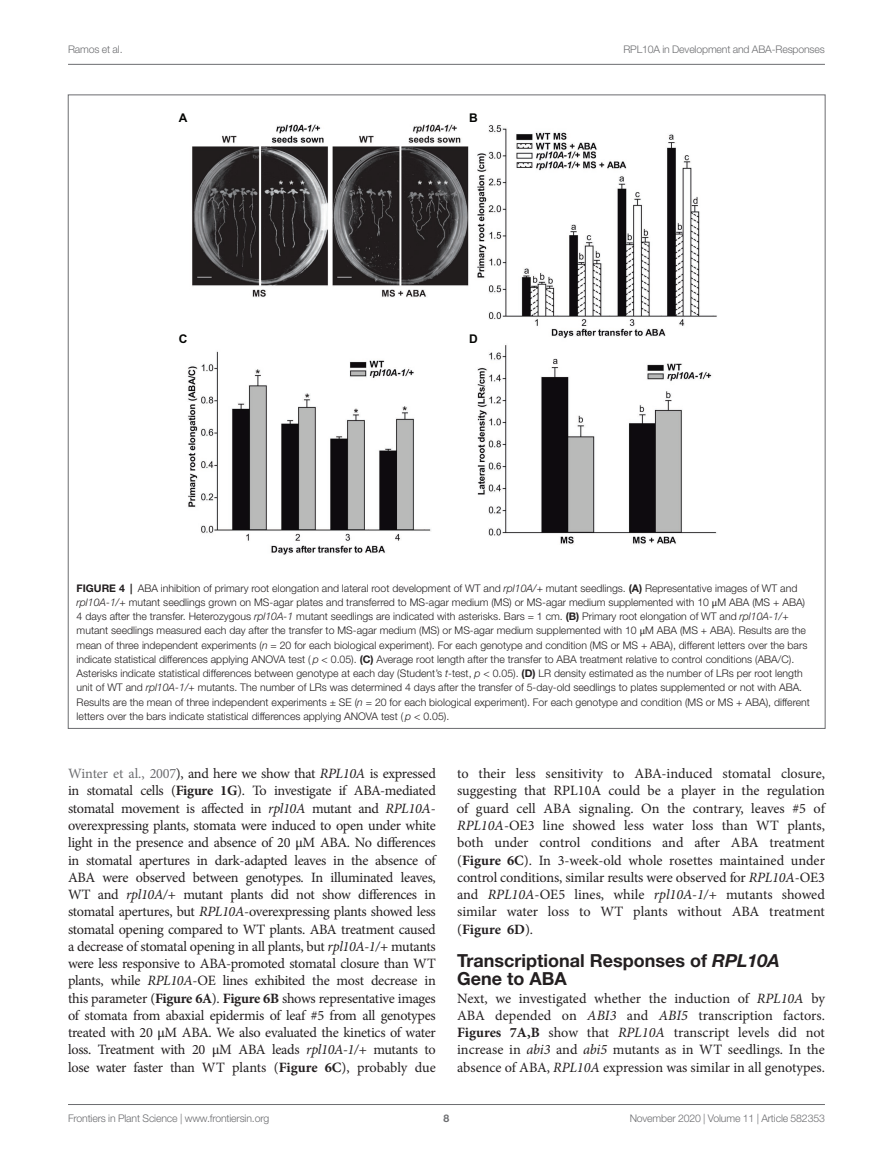
<style>
.page{position:relative;width:893px;height:1170px;background:#fff}
.page>*{position:absolute;margin:0;border:0;box-sizing:border-box;transform-origin:0 0}
.HEAD_2{font:700 18px/18.8px "Helvetica Neue LT Std";color:#231f20}
.TEXT_FLUSH{font:14.25px/17.2px "Minion Pro";letter-spacing:-.005em;color:#231f20;text-align:justify}
.t1{font:700 12px "Arial";color:#040503}
.FIG_LEG{font:300 10.5px/14.2px "Helvetica Neue LT Std";color:#231f20}
.t2{font:300 10.5px "Helvetica Neue LT Std";letter-spacing:-.015em;color:#6c6d70}
.t3{font:700 10.5px "Helvetica Neue LT Std";color:#6c6d70}
.s1{font-weight:700}
.s2{font-style:italic}
.s3{font-family:"STIX General";font-weight:400}
.s4{color:#6c6d70}
.s5{font-family:"STIX General"}
</style>
<div class="page">
<hr style="left:68px;top:64px;width:757px;height:1px;background:#6c6d70">
<hr style="left:68px;top:1104px;width:757px;height:1px;background:#6c6d70">
<img style="left:188px;top:124px;width:529px;height:431px">
<p class="t2" style="left:68px;top:42px;width:56px">Ramos et al.</p>
<p class="t2" style="left:623px;top:42px;width:203px">RPL10A in Development and ABA-Responses</p>
<p class="t1" style="left:179px;top:109px;width:10px">A</p>
<p class="t1" style="left:469px;top:109px;width:10px">B</p>
<p class="t1" style="left:179px;top:330px;width:10px">C</p>
<p class="t1" style="left:469px;top:330px;width:10px">D</p>
<p class="FIG_LEG" style="left:77px;top:580px;width:735px"><span class="s1">FIGURE 4 |</span> ABA inhibition of primary root elongation and lateral root development of WT and <span class="s2">rpl10A/+</span> mutant seedlings. <span class="s1">(A)</span> Representative images of WT and <span class="s2">rpl10A-1/+</span> mutant seedlings grown on MS-agar plates and transferred to MS-agar medium (MS) or MS-agar medium supplemented with 10 <span class="s3">μ</span>M ABA (MS + ABA)<br>4 days after the transfer. Heterozygous <span class="s2">rpl10A-1</span> mutant seedlings are indicated with asterisks. Bars = 1 cm. <span class="s1">(B)</span> Primary root elongation of WT and <span class="s2">rpl10A-1/+ </span>mutant seedlings measured each day after the transfer to MS-agar medium (MS) or MS-agar medium supplemented with 10 <span class="s3">μ</span>M ABA (MS + ABA). Results are the mean of three independent experiments (<span class="s2">n</span> = 20 for each biological experiment). For each genotype and condition (MS or MS + ABA), different letters over the bars indicate statistical differences applying ANOVA test ( <span class="s2">p</span> &lt; 0.05). <span class="s1">(C)</span> Average root length after the transfer to ABA treatment relative to control conditions (ABA/C).<br>Asterisks indicate statistical differences between genotype at each day (Student’s <span class="s2">t</span>-test, <span class="s2">p</span> &lt; 0.05). <span class="s1">(D)</span> LR density estimated as the number of LRs per root length unit of WT and <span class="s2">rpl10A-1/+</span> mutants. The number of LRs was determined 4 days after the transfer of 5-day-old seedlings to plates supplemented or not with ABA.<br>Results are the mean of three independent experiments ± SE (<span class="s2">n</span> = 20 for each biological experiment). For each genotype and condition (MS or MS + ABA), different letters over the bars indicate statistical differences applying ANOVA test ( <span class="s2">p</span> &lt; 0.05).</p>
<p class="TEXT_FLUSH" style="left:68px;top:765px;width:369px"><span class="s4">Winter et al., 2007</span>), and here we show that <span class="s2">RPL10A</span> is expressed in stomatal cells (<span class="s1">Figure 1G</span>). To investigate if ABA-mediated stomatal movement is affected in <span class="s2">rpl10A</span> mutant and <span class="s2">RPL10A&shy;</span>overexpressing plants, stomata were induced to open under white light in the presence and absence of 20 <span class="s5">μ</span>M ABA. No differences in stomatal apertures in dark-adapted leaves in the absence of ABA were observed between genotypes. In illuminated leaves, WT and <span class="s2">rpl10A/+</span> mutant plants did not show differences in stomatal apertures, but <span class="s2">RPL10A</span>-overexpressing plants showed less stomatal opening compared to WT plants. ABA treatment caused a decrease of stomatal opening in all plants, but <span class="s2">rpl10A-1/+</span> mutants were less responsive to ABA-promoted stomatal closure than WT plants, while <span class="s2">RPL10A</span>-OE lines exhibited the most decrease in this parameter (<span class="s1">Figure 6A</span>). <span class="s1">Figure 6B</span> shows representative images of stomata from abaxial epidermis of leaf #5 from all genotypes treated with 20 <span class="s5">μ</span>M ABA. We also evaluated the kinetics of water loss. Treatment with 20 <span class="s5">μ</span>M ABA leads <span class="s2">rpl10A-1/+</span> mutants to lose water faster than WT plants (<span class="s1">Figure 6C</span>), probably due</p>
<p class="TEXT_FLUSH" style="left:457px;top:765px;width:369px">to their less sensitivity to ABA-induced stomatal closure, suggesting that RPL10A could be a player in the regulation of guard cell ABA signaling. On the contrary, leaves #5 of <span class="s2">RPL10A</span>-OE3 line showed less water loss than WT plants, both under control conditions and after ABA treatment (<span class="s1">Figure 6C</span>). In 3-week-old whole rosettes maintained under control conditions, similar results were observed for <span class="s2">RPL10A</span>-OE3 and <span class="s2">RPL10A</span>-OE5 lines, while <span class="s2">rpl10A-1/+</span> mutants showed similar water loss to WT plants without ABA treatment (<span class="s1">Figure 6D</span>).</p>
<p class="HEAD_2" style="left:457px;top:950px;width:324px">Transcriptional Responses of <span class="s2">RPL10A<br></span>Gene to ABA</p>
<p class="TEXT_FLUSH" style="left:457px;top:989px;width:369px">Next, we investigated whether the induction of <span class="s2">RPL10A</span> by ABA depended on <span class="s2">ABI3</span> and <span class="s2">ABI5</span> transcription factors.<br><span class="s1">Figures 7A,B</span> show that <span class="s2">RPL10A</span> transcript levels did not increase in <span class="s2">abi3</span> and <span class="s2">abi5</span> mutants as in WT seedlings. In the absence of ABA, <span class="s2">RPL10A</span> expression was similar in all genotypes.</p>
<p class="t2" style="left:68px;top:1111px;width:203px">Frontiers in Plant Science | www.frontiersin.org</p>
<p class="t3" style="left:444px;top:1111px;width:7px">8</p>
<p class="t2" style="left:630px;top:1111px;width:197px">November 2020 | Volume 11 | Article 582353</p>
</div>
